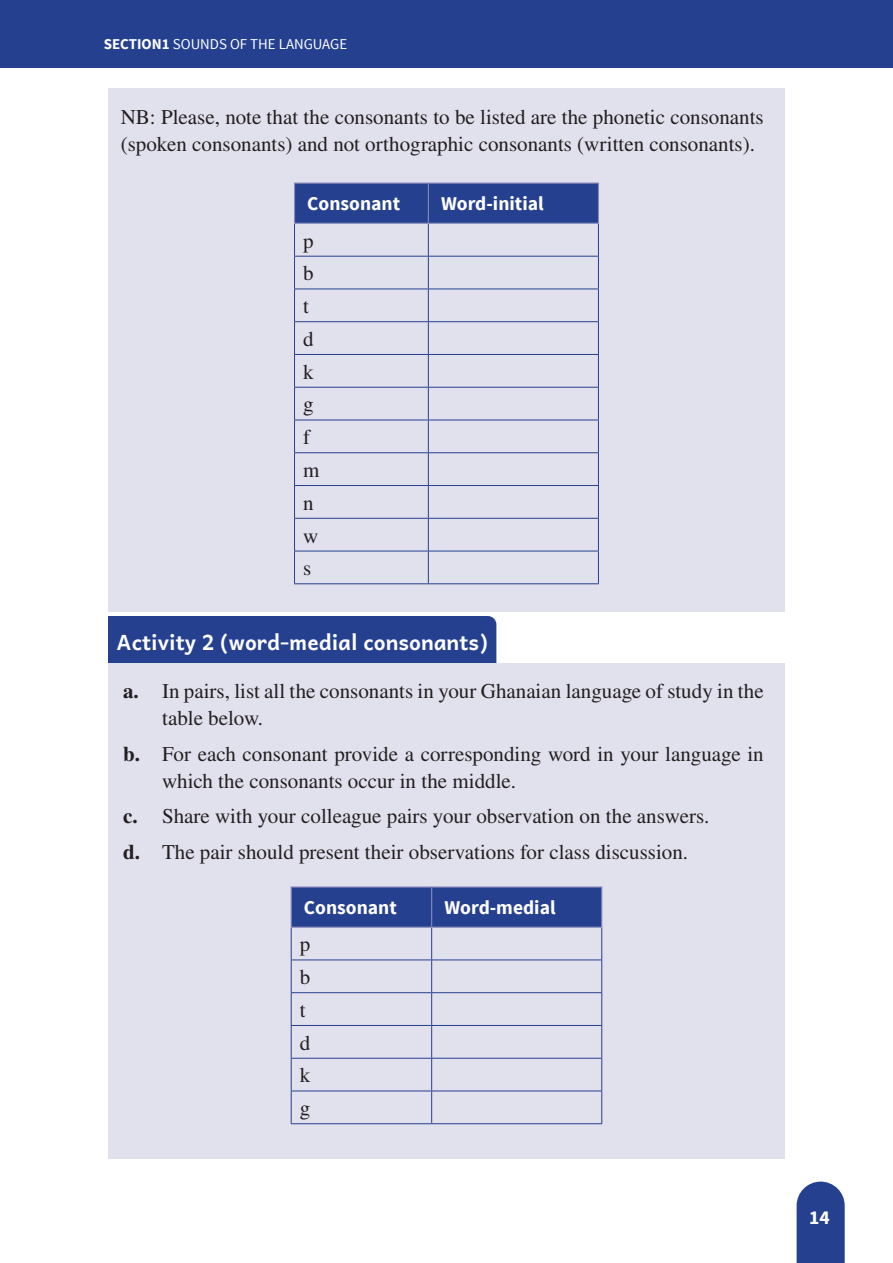
<style>
.page{position:relative;width:893px;height:1263px;background:#fff}
.page>*{position:absolute;margin:0;border:0;box-sizing:border-box;transform-origin:0 0}
.Activity_indent{font:21px/27px "STIX General";color:#231f20}
.Activity_Body{font:21px/27px "STIX General";color:#231f20}
.Activity_Heading{font:700 21px "Andika";color:#fff}
.table_bodytext{font:21px "STIX General";color:#231f20}
.Table_text_heading{font:700 19.5px "Source Sans Pro";color:#fff}
.t1{font:15px "Source Sans Pro";color:#fff}
.s1{font-weight:700}
</style>
<div class="page">
<div style="left:0;top:0;width:893px;height:68px;background:#25408f"></div>
<svg style="left:797px;top:1181px;width:48px;height:82px;background:#354e97"></svg>
<div style="left:108px;top:88px;width:677px;height:89px;background:#e1e0ed"></div>
<div style="left:108px;top:151px;width:677px;height:460px;background:#e1e0ed"></div>
<div style="left:108px;top:616px;width:388px;height:47px;background:#25408f"></div>
<div style="left:108px;top:663px;width:677px;height:76px;background:#e1e0ed"></div>
<div style="left:108px;top:725px;width:677px;height:77px;background:#e1e0ed"></div>
<div style="left:108px;top:788px;width:677px;height:49px;background:#e1e0ed"></div>
<div style="left:108px;top:823px;width:677px;height:50px;background:#e1e0ed"></div>
<div style="left:108px;top:855px;width:677px;height:304px;background:#e1e0ed"></div>
<div style="left:295px;top:184px;width:303px;height:39px;background:#25408f"></div>
<hr style="left:428px;top:184px;width:1px;height:39px;background:#8889ba">
<hr style="left:428px;top:224px;width:1px;height:32px;background:#25408f">
<hr style="left:294px;top:256px;width:134px;height:1px;background:#25408f">
<hr style="left:428px;top:256px;width:171px;height:1px;background:#25408f">
<hr style="left:428px;top:257px;width:1px;height:32px;background:#25408f">
<hr style="left:294px;top:289px;width:134px;height:1px;background:#25408f">
<hr style="left:428px;top:289px;width:171px;height:1px;background:#25408f">
<hr style="left:428px;top:289px;width:1px;height:32px;background:#25408f">
<hr style="left:294px;top:321px;width:134px;height:1px;background:#25408f">
<hr style="left:428px;top:321px;width:171px;height:1px;background:#25408f">
<hr style="left:428px;top:322px;width:1px;height:32px;background:#25408f">
<hr style="left:294px;top:354px;width:134px;height:1px;background:#25408f">
<hr style="left:428px;top:354px;width:171px;height:1px;background:#25408f">
<hr style="left:428px;top:355px;width:1px;height:32px;background:#25408f">
<hr style="left:294px;top:387px;width:134px;height:1px;background:#25408f">
<hr style="left:428px;top:387px;width:171px;height:1px;background:#25408f">
<hr style="left:428px;top:388px;width:1px;height:32px;background:#25408f">
<hr style="left:294px;top:420px;width:134px;height:1px;background:#25408f">
<hr style="left:428px;top:420px;width:171px;height:1px;background:#25408f">
<hr style="left:428px;top:420px;width:1px;height:32px;background:#25408f">
<hr style="left:294px;top:452px;width:134px;height:1px;background:#25408f">
<hr style="left:428px;top:452px;width:171px;height:1px;background:#25408f">
<hr style="left:428px;top:453px;width:1px;height:32px;background:#25408f">
<hr style="left:294px;top:485px;width:134px;height:1px;background:#25408f">
<hr style="left:428px;top:485px;width:171px;height:1px;background:#25408f">
<hr style="left:428px;top:486px;width:1px;height:32px;background:#25408f">
<hr style="left:294px;top:518px;width:134px;height:1px;background:#25408f">
<hr style="left:428px;top:518px;width:171px;height:1px;background:#25408f">
<hr style="left:428px;top:519px;width:1px;height:32px;background:#25408f">
<hr style="left:294px;top:551px;width:134px;height:1px;background:#25408f">
<hr style="left:428px;top:551px;width:171px;height:1px;background:#25408f">
<hr style="left:428px;top:551px;width:1px;height:32px;background:#25408f">
<hr style="left:294px;top:224px;width:1px;height:32px;background:#25408f">
<hr style="left:598px;top:224px;width:1px;height:32px;background:#25408f">
<hr style="left:294px;top:257px;width:1px;height:32px;background:#25408f">
<hr style="left:598px;top:257px;width:1px;height:32px;background:#25408f">
<hr style="left:294px;top:289px;width:1px;height:32px;background:#25408f">
<hr style="left:598px;top:289px;width:1px;height:32px;background:#25408f">
<hr style="left:294px;top:322px;width:1px;height:32px;background:#25408f">
<hr style="left:598px;top:322px;width:1px;height:32px;background:#25408f">
<hr style="left:294px;top:355px;width:1px;height:32px;background:#25408f">
<hr style="left:598px;top:355px;width:1px;height:32px;background:#25408f">
<hr style="left:294px;top:388px;width:1px;height:32px;background:#25408f">
<hr style="left:598px;top:388px;width:1px;height:32px;background:#25408f">
<hr style="left:294px;top:420px;width:1px;height:32px;background:#25408f">
<hr style="left:598px;top:420px;width:1px;height:32px;background:#25408f">
<hr style="left:294px;top:453px;width:1px;height:32px;background:#25408f">
<hr style="left:598px;top:453px;width:1px;height:32px;background:#25408f">
<hr style="left:294px;top:486px;width:1px;height:32px;background:#25408f">
<hr style="left:598px;top:486px;width:1px;height:32px;background:#25408f">
<hr style="left:294px;top:519px;width:1px;height:32px;background:#25408f">
<hr style="left:598px;top:519px;width:1px;height:32px;background:#25408f">
<hr style="left:294px;top:551px;width:1px;height:32px;background:#25408f">
<hr style="left:598px;top:551px;width:1px;height:32px;background:#25408f">
<hr style="left:294px;top:583px;width:134px;height:1px;background:#25408f">
<hr style="left:428px;top:583px;width:171px;height:1px;background:#25408f">
<hr style="left:294px;top:183px;width:134px;height:1px;background:#8889ba">
<hr style="left:294px;top:184px;width:1px;height:39px;background:#8889ba">
<hr style="left:428px;top:183px;width:171px;height:1px;background:#8889ba">
<hr style="left:598px;top:184px;width:1px;height:39px;background:#8889ba">
<hr style="left:294px;top:223px;width:134px;height:1px;background:#8889ba">
<hr style="left:428px;top:223px;width:171px;height:1px;background:#8889ba">
<div style="left:292px;top:887px;width:309px;height:39px;background:#25408f"></div>
<hr style="left:431px;top:887px;width:1px;height:39px;background:#8889ba">
<hr style="left:431px;top:928px;width:1px;height:31px;background:#25408f">
<hr style="left:291px;top:959px;width:141px;height:1px;background:#25408f">
<hr style="left:432px;top:959px;width:170px;height:1px;background:#25408f">
<hr style="left:431px;top:960px;width:1px;height:32px;background:#25408f">
<hr style="left:291px;top:992px;width:141px;height:1px;background:#25408f">
<hr style="left:432px;top:992px;width:170px;height:1px;background:#25408f">
<hr style="left:431px;top:993px;width:1px;height:32px;background:#25408f">
<hr style="left:291px;top:1025px;width:141px;height:1px;background:#25408f">
<hr style="left:432px;top:1025px;width:170px;height:1px;background:#25408f">
<hr style="left:431px;top:1026px;width:1px;height:32px;background:#25408f">
<hr style="left:291px;top:1058px;width:141px;height:1px;background:#25408f">
<hr style="left:432px;top:1058px;width:170px;height:1px;background:#25408f">
<hr style="left:431px;top:1058px;width:1px;height:32px;background:#25408f">
<hr style="left:291px;top:1090px;width:141px;height:1px;background:#25408f">
<hr style="left:432px;top:1090px;width:170px;height:1px;background:#25408f">
<hr style="left:431px;top:1091px;width:1px;height:32px;background:#25408f">
<hr style="left:291px;top:1123px;width:141px;height:1px;background:#25408f">
<hr style="left:432px;top:1123px;width:170px;height:1px;background:#25408f">
<hr style="left:291px;top:928px;width:1px;height:31px;background:#25408f">
<hr style="left:601px;top:928px;width:1px;height:31px;background:#25408f">
<hr style="left:291px;top:960px;width:1px;height:32px;background:#25408f">
<hr style="left:601px;top:960px;width:1px;height:32px;background:#25408f">
<hr style="left:291px;top:993px;width:1px;height:32px;background:#25408f">
<hr style="left:601px;top:993px;width:1px;height:32px;background:#25408f">
<hr style="left:291px;top:1026px;width:1px;height:32px;background:#25408f">
<hr style="left:601px;top:1026px;width:1px;height:32px;background:#25408f">
<hr style="left:291px;top:1058px;width:1px;height:32px;background:#25408f">
<hr style="left:601px;top:1058px;width:1px;height:32px;background:#25408f">
<hr style="left:291px;top:1091px;width:1px;height:32px;background:#25408f">
<hr style="left:601px;top:1091px;width:1px;height:32px;background:#25408f">
<hr style="left:291px;top:886px;width:141px;height:1px;background:#8889ba">
<hr style="left:291px;top:887px;width:1px;height:39px;background:#8889ba">
<hr style="left:432px;top:886px;width:170px;height:1px;background:#8889ba">
<hr style="left:601px;top:887px;width:1px;height:39px;background:#8889ba">
<hr style="left:291px;top:926px;width:141px;height:2px;background:#8889ba">
<hr style="left:432px;top:926px;width:170px;height:2px;background:#8889ba">
<p class="t1" style="left:104px;top:35px;width:245px"><span class="s1">SECTION1</span> SOUNDS OF THE LANGUAGE</p>
<p class="Activity_Body" style="left:121px;top:104px;width:644px">NB: Please, note that the consonants to be listed are the phonetic consonants (spoken consonants) and not orthographic consonants (written consonants).</p>
<p class="Table_text_heading" style="left:307px;top:191px;width:94px">Consonant</p>
<p class="Table_text_heading" style="left:441px;top:191px;width:104px">Word-initial</p>
<p class="table_bodytext" style="left:303px;top:226px;width:12px">p</p>
<p class="table_bodytext" style="left:303px;top:259px;width:12px">b</p>
<p class="table_bodytext" style="left:303px;top:292px;width:7px">t</p>
<p class="table_bodytext" style="left:303px;top:324px;width:12px">d</p>
<p class="table_bodytext" style="left:303px;top:357px;width:12px">k</p>
<p class="table_bodytext" style="left:303px;top:390px;width:12px">g</p>
<p class="table_bodytext" style="left:303px;top:423px;width:8px">f</p>
<p class="table_bodytext" style="left:303px;top:455px;width:18px">m</p>
<p class="table_bodytext" style="left:303px;top:488px;width:12px">n</p>
<p class="table_bodytext" style="left:303px;top:521px;width:17px">w</p>
<p class="table_bodytext" style="left:303px;top:554px;width:10px">s</p>
<p class="Activity_Heading" style="left:117px;top:631px;width:373px">Activity 2 (word-medial consonants)</p>
<p class="Activity_indent" style="left:162px;top:679px;width:603px;text-indent:-39px"><span class="s1">a.</span> In pairs, list all the consonants in your Ghanaian language of study in the table below.</p>
<p class="Activity_indent" style="left:162px;top:741px;width:603px;text-indent:-39px"><span class="s1">b.</span> For each consonant provide a corresponding word in your language in which the consonants occur in the middle.</p>
<p class="Activity_indent" style="left:123px;top:804px;width:588px"><span class="s1">c.</span> Share with your colleague pairs your observation on the answers.</p>
<p class="Activity_indent" style="left:123px;top:839px;width:567px"><span class="s1">d.</span> The pair should present their observations for class discussion.</p>
<p class="Table_text_heading" style="left:304px;top:895px;width:94px">Consonant</p>
<p class="Table_text_heading" style="left:444px;top:895px;width:113px">Word-medial</p>
<p class="table_bodytext" style="left:300px;top:930px;width:12px">p</p>
<p class="table_bodytext" style="left:300px;top:963px;width:12px">b</p>
<p class="table_bodytext" style="left:300px;top:995px;width:7px">t</p>
<p class="table_bodytext" style="left:300px;top:1028px;width:12px">d</p>
<p class="table_bodytext" style="left:300px;top:1061px;width:12px">k</p>
<p class="table_bodytext" style="left:300px;top:1094px;width:12px">g</p>
<p class="Table_text_heading" style="left:809px;top:1205px;width:22px">14</p>
</div>
